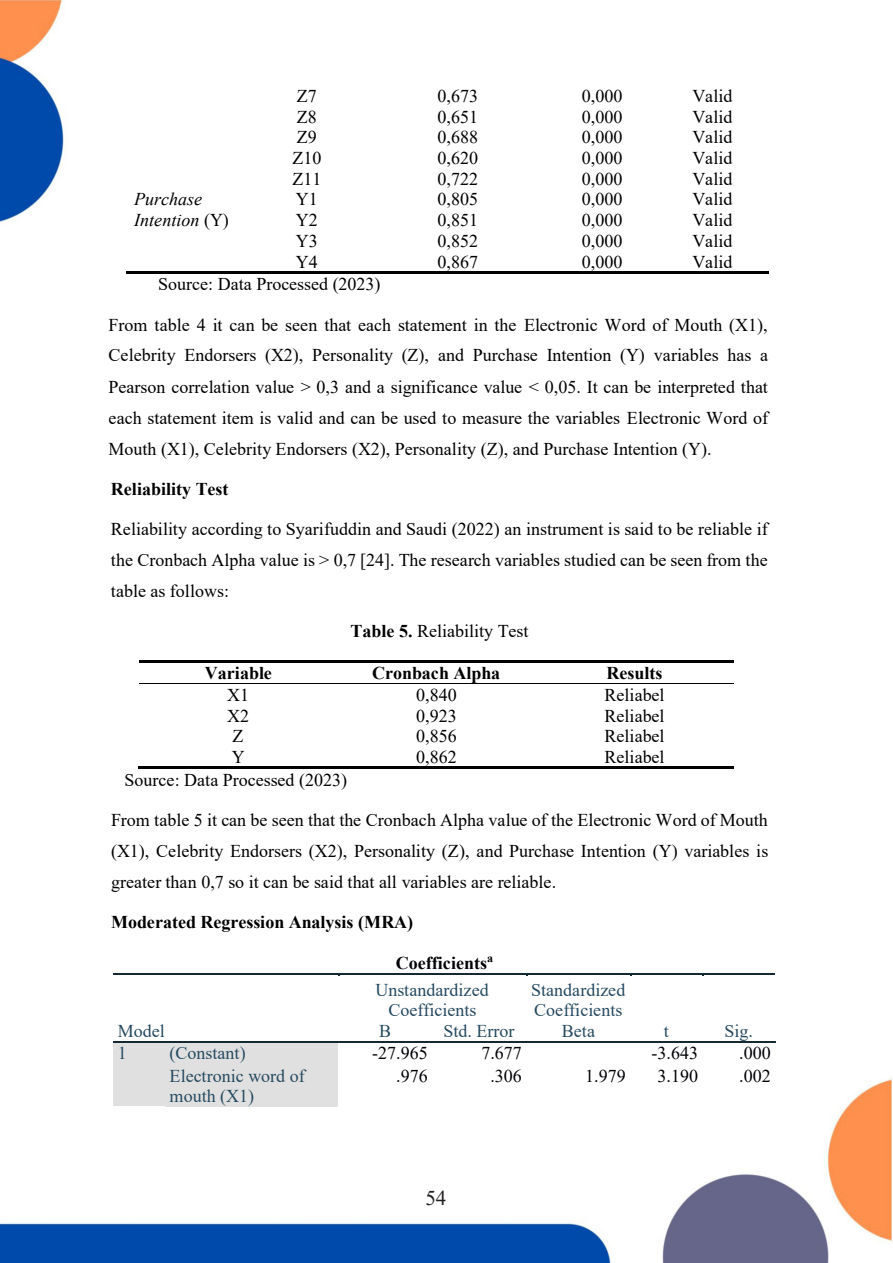
<style>
.page{position:relative;width:893px;height:1263px;background:#fff}
.page>*{position:absolute;margin:0;border:0;box-sizing:border-box;transform-origin:0 0}
.t1{font:21px "Times New Roman";color:#231f20}
.t2{font:18px/31px "Times New Roman";color:#000;text-align:justify}
.t3{font:18px/20.7px "Times New Roman";color:#264a60}
.t4{font:700 18px "Times New Roman";color:#000}
.t5{font:18px "Times New Roman";color:#010205}
.t6{font:italic 18px/20.7px "Times New Roman";color:#000}
.t7{font:700 18px "Times New Roman";color:#010205}
.s1{font-style:normal}
.s2{font-weight:700}
</style>
<div class="page">
<img style="left:0;top:0;width:892px;height:1263px">
<hr style="left:126px;top:271px;width:121px;height:2px;background:#000">
<hr style="left:249px;top:271px;width:119px;height:2px;background:#000">
<hr style="left:370px;top:271px;width:178px;height:2px;background:#000">
<hr style="left:550px;top:271px;width:107px;height:2px;background:#000">
<hr style="left:659px;top:271px;width:109px;height:2px;background:#000">
<hr style="left:139px;top:660px;width:198px;height:2px;background:#000">
<hr style="left:339px;top:660px;width:196px;height:2px;background:#000">
<hr style="left:537px;top:660px;width:197px;height:2px;background:#000">
<hr style="left:139px;top:683px;width:198px;height:1px;background:#000">
<hr style="left:338px;top:683px;width:197px;height:1px;background:#000">
<hr style="left:536px;top:683px;width:198px;height:1px;background:#000">
<hr style="left:138px;top:767px;width:199px;height:2px;background:#000">
<hr style="left:339px;top:767px;width:196px;height:2px;background:#000">
<hr style="left:537px;top:767px;width:197px;height:2px;background:#000">
<div style="left:113px;top:951px;width:662px;height:22px;background:#fff"></div>
<div style="left:113px;top:975px;width:225px;height:66px;background:#fff"></div>
<div style="left:338px;top:975px;width:188px;height:45px;background:#fff"></div>
<div style="left:526px;top:975px;width:104px;height:45px;background:#fff"></div>
<div style="left:630px;top:975px;width:73px;height:66px;background:#fff"></div>
<div style="left:703px;top:975px;width:72px;height:66px;background:#fff"></div>
<hr style="left:113px;top:973px;width:225px;height:2px;background:#152935">
<hr style="left:340px;top:973px;width:186px;height:2px;background:#152935">
<hr style="left:528px;top:973px;width:102px;height:2px;background:#152935">
<hr style="left:632px;top:973px;width:71px;height:2px;background:#152935">
<hr style="left:705px;top:973px;width:70px;height:2px;background:#152935">
<div style="left:338px;top:1020px;width:94px;height:21px;background:#fff"></div>
<div style="left:432px;top:1020px;width:94px;height:21px;background:#fff"></div>
<div style="left:526px;top:1020px;width:104px;height:21px;background:#fff"></div>
<div style="left:113px;top:1042px;width:52px;height:64px;background:#e0e0e0"></div>
<div style="left:165px;top:1042px;width:173px;height:23px;background:#e0e0e0"></div>
<div style="left:338px;top:1042px;width:94px;height:23px;background:#fff"></div>
<div style="left:432px;top:1042px;width:94px;height:23px;background:#fff"></div>
<svg style="left:526px;top:1042px;width:104px;height:23px"></svg>
<div style="left:526px;top:1043px;width:104px;height:21px;background:#fff"></div>
<div style="left:630px;top:1042px;width:73px;height:23px;background:#fff"></div>
<div style="left:703px;top:1042px;width:72px;height:23px;background:#fff"></div>
<hr style="left:113px;top:1041px;width:52px;height:1px;background:#152935">
<hr style="left:167px;top:1041px;width:171px;height:1px;background:#152935">
<hr style="left:340px;top:1041px;width:92px;height:1px;background:#152935">
<hr style="left:434px;top:1041px;width:92px;height:1px;background:#152935">
<hr style="left:528px;top:1041px;width:102px;height:1px;background:#152935">
<hr style="left:632px;top:1041px;width:71px;height:1px;background:#152935">
<hr style="left:704px;top:1041px;width:71px;height:1px;background:#152935">
<div style="left:165px;top:1065px;width:173px;height:20px;background:#e0e0e0"></div>
<div style="left:165px;top:1085px;width:173px;height:21px;background:#e0e0e0"></div>
<div style="left:338px;top:1065px;width:94px;height:41px;background:#fff"></div>
<div style="left:432px;top:1065px;width:94px;height:41px;background:#fff"></div>
<div style="left:526px;top:1065px;width:104px;height:41px;background:#fff"></div>
<div style="left:630px;top:1065px;width:73px;height:41px;background:#fff"></div>
<div style="left:703px;top:1065px;width:72px;height:41px;background:#fff"></div>
<p class="t2" style="left:297px;top:80px;width:22px">Z7</p>
<p class="t2" style="left:438px;top:80px;width:42px">0,673</p>
<p class="t2" style="left:582px;top:80px;width:42px">0,000</p>
<p class="t2" style="left:692px;top:80px;width:42px">Valid</p>
<p class="t2" style="left:297px;top:100px;width:22px">Z8</p>
<p class="t2" style="left:438px;top:100px;width:42px">0,651</p>
<p class="t2" style="left:582px;top:100px;width:42px">0,000</p>
<p class="t2" style="left:692px;top:100px;width:42px">Valid</p>
<p class="t2" style="left:297px;top:121px;width:22px">Z9</p>
<p class="t2" style="left:438px;top:121px;width:42px">0,688</p>
<p class="t2" style="left:582px;top:121px;width:42px">0,000</p>
<p class="t2" style="left:692px;top:121px;width:42px">Valid</p>
<p class="t2" style="left:292px;top:142px;width:31px">Z10</p>
<p class="t2" style="left:438px;top:142px;width:42px">0,620</p>
<p class="t2" style="left:582px;top:142px;width:42px">0,000</p>
<p class="t2" style="left:692px;top:142px;width:42px">Valid</p>
<p class="t2" style="left:292px;top:163px;width:31px">Z11</p>
<p class="t2" style="left:438px;top:163px;width:42px">0,722</p>
<p class="t2" style="left:582px;top:163px;width:42px">0,000</p>
<p class="t2" style="left:692px;top:163px;width:42px">Valid</p>
<p class="t6" style="left:134px;top:189px;width:96px">Purchase<br>Intention <span class="s1">(Y)</span></p>
<p class="t2" style="left:296px;top:183px;width:23px">Y1</p>
<p class="t2" style="left:438px;top:183px;width:42px">0,805</p>
<p class="t2" style="left:582px;top:183px;width:42px">0,000</p>
<p class="t2" style="left:692px;top:183px;width:42px">Valid</p>
<p class="t2" style="left:296px;top:204px;width:23px">Y2</p>
<p class="t2" style="left:438px;top:204px;width:42px">0,851</p>
<p class="t2" style="left:582px;top:204px;width:42px">0,000</p>
<p class="t2" style="left:692px;top:204px;width:42px">Valid</p>
<p class="t2" style="left:296px;top:225px;width:23px">Y3</p>
<p class="t2" style="left:438px;top:225px;width:42px">0,852</p>
<p class="t2" style="left:582px;top:225px;width:42px">0,000</p>
<p class="t2" style="left:692px;top:225px;width:42px">Valid</p>
<p class="t2" style="left:296px;top:245px;width:23px">Y4</p>
<p class="t2" style="left:438px;top:245px;width:42px">0,867</p>
<p class="t2" style="left:582px;top:245px;width:42px">0,000</p>
<p class="t2" style="left:692px;top:245px;width:42px">Valid</p>
<p class="t2" style="left:158px;top:268px;width:224px">Source: Data Processed (2023)</p>
<p class="t2" style="left:109px;top:308px;width:661px">From table 4 it can be seen that each statement in the Electronic Word of Mouth (X1), Celebrity Endorsers (X2), Personality (Z), and Purchase Intention (Y) variables has a Pearson correlation value &gt; 0,3 and a significance value &lt; 0,05. It can be interpreted that each statement item is valid and can be used to measure the variables Electronic Word of Mouth (X1), Celebrity Endorsers (X2), Personality (Z), and Purchase Intention (Y).</p>
<p class="t4" style="left:111px;top:476px;width:119px">Reliability Test</p>
<p class="t2" style="left:111px;top:513px;width:658px">Reliability according to Syarifuddin and Saudi (2022) an instrument is said to be reliable if the Cronbach Alpha value is &gt; 0,7 [24]. The research variables studied can be seen from the table as follows:</p>
<p class="t2" style="left:350px;top:615px;width:180px"><span class="s2">Table 5.</span> Reliability Test</p>
<p class="t4" style="left:205px;top:660px;width:69px">Variable</p>
<p class="t4" style="left:372px;top:660px;width:130px">Cronbach Alpha</p>
<p class="t4" style="left:607px;top:660px;width:57px">Results</p>
<p class="t2" style="left:227px;top:679px;width:23px">X1</p>
<p class="t2" style="left:416px;top:679px;width:42px">0,840</p>
<p class="t2" style="left:604px;top:679px;width:62px">Reliabel</p>
<p class="t2" style="left:227px;top:699px;width:23px">X2</p>
<p class="t2" style="left:416px;top:699px;width:42px">0,923</p>
<p class="t2" style="left:604px;top:699px;width:62px">Reliabel</p>
<p class="t2" style="left:233px;top:720px;width:12px">Z</p>
<p class="t2" style="left:416px;top:720px;width:42px">0,856</p>
<p class="t2" style="left:604px;top:720px;width:62px">Reliabel</p>
<p class="t2" style="left:232px;top:741px;width:14px">Y</p>
<p class="t2" style="left:416px;top:741px;width:42px">0,862</p>
<p class="t2" style="left:604px;top:741px;width:62px">Reliabel</p>
<p class="t2" style="left:125px;top:764px;width:224px">Source: Data Processed (2023)</p>
<p class="t2" style="left:111px;top:804px;width:659px">From table 5 it can be seen that the Cronbach Alpha value of the Electronic Word of Mouth (X1), Celebrity Endorsers (X2), Personality (Z), and Purchase Intention (Y) variables is greater than 0,7 so it can be said that all variables are reliable.</p>
<p class="t4" style="left:111px;top:909px;width:304px">Moderated Regression Analysis (MRA)</p>
<p class="t7" style="left:396px;top:950px;width:99px">Coefficients<sup>a</sup></p>
<p class="t3" style="left:118px;top:1020px;width:48px">Model</p>
<p class="t3" style="left:375px;top:978px;width:115px;text-align:center">Unstandardized<br>Coefficients</p>
<p class="t3" style="left:531px;top:978px;width:96px">Standardized<br>Coefficients</p>
<p class="t3" style="left:379px;top:1020px;width:14px">B</p>
<p class="t3" style="left:444px;top:1020px;width:73px">Std. Error</p>
<p class="t3" style="left:562px;top:1020px;width:35px">Beta</p>
<p class="t3" style="left:664px;top:1020px;width:7px">t</p>
<p class="t3" style="left:724px;top:1020px;width:30px">Sig.</p>
<p class="t3" style="left:118px;top:1042px;width:10px">1</p>
<p class="t3" style="left:170px;top:1042px;width:78px">(Constant)</p>
<p class="t5" style="left:372px;top:1040px;width:57px">-27.965</p>
<p class="t5" style="left:481px;top:1040px;width:42px">7.677</p>
<p class="t5" style="left:652px;top:1040px;width:48px">-3.643</p>
<p class="t5" style="left:739px;top:1040px;width:33px">.000</p>
<p class="t3" style="left:170px;top:1065px;width:137px">Electronic word of mouth (X1)</p>
<p class="t5" style="left:396px;top:1063px;width:33px">.976</p>
<p class="t5" style="left:490px;top:1063px;width:33px">.306</p>
<p class="t5" style="left:585px;top:1063px;width:42px">1.979</p>
<p class="t5" style="left:658px;top:1063px;width:42px">3.190</p>
<p class="t5" style="left:739px;top:1063px;width:33px">.002</p>
<p class="t1" style="left:425px;top:1183px;width:22px">54</p>
</div>
